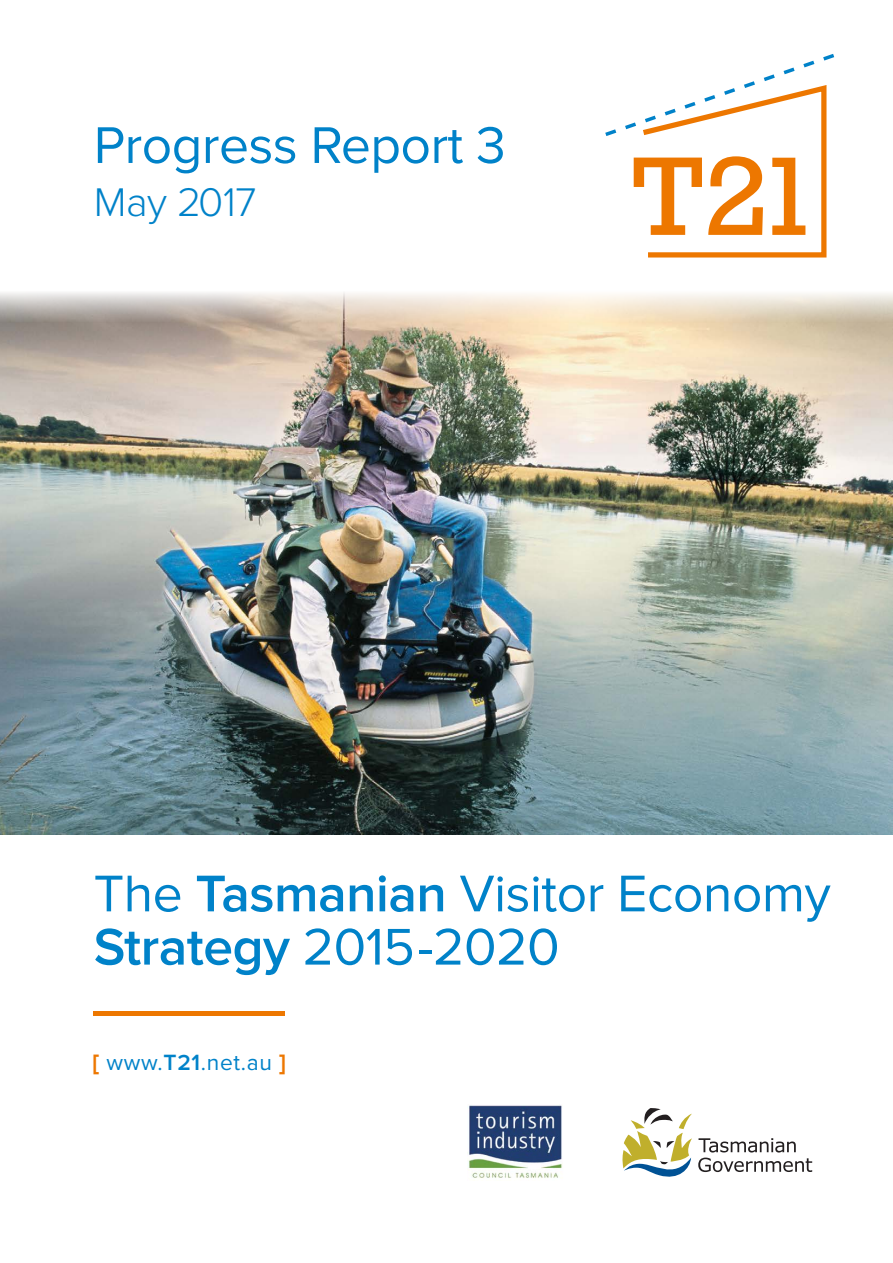
<style>
.page{position:relative;width:893px;height:1263px;background:#fff}
.page>*{position:absolute;margin:0;border:0;box-sizing:border-box;transform-origin:0 0}
.t1{font:53.4px/53.2px "Proxima Nova";letter-spacing:-.01em;color:#0082c9}
.t2{font:300 41.4px "Proxima Nova";letter-spacing:-.01em;color:#0082c9}
.t3{font:22.8px "Proxima Nova";letter-spacing:.03em;color:#0082c9}
.s1{font-weight:600}
.s2{font-family:"Proxima Nova Extrabld";color:#ed7700}
</style>
<div class="page">
<img style="left:468px;top:1105px;width:94px;height:73px">
<img style="left:0;top:292px;width:893px;height:542px">
<div style="left:94px;top:1011px;width:191px;height:5px;background:#ed7700"></div>
<svg style="left:605px;top:54px;width:230px;height:203px"></svg>
<svg style="left:622px;top:1108px;width:70px;height:69px"></svg>
<svg style="left:698px;top:1138px;width:114px;height:34px"></svg>
<p class="t1" style="left:94px;top:119px;width:414px">Progress Report 3</p>
<p class="t2" style="left:94px;top:179px;width:164px">May 2017</p>
<p class="t1" style="left:94px;top:868px;width:739px">The <span class="s1">Tasmanian</span> Visitor Economy<br><span class="s1">Strategy</span> 2015-2020</p>
<p class="t3" style="left:93px;top:1049px;width:195px"><span class="s2">[</span> www.<span class="s1">T21</span>.net.au <span class="s2">]</span></p>
</div>
